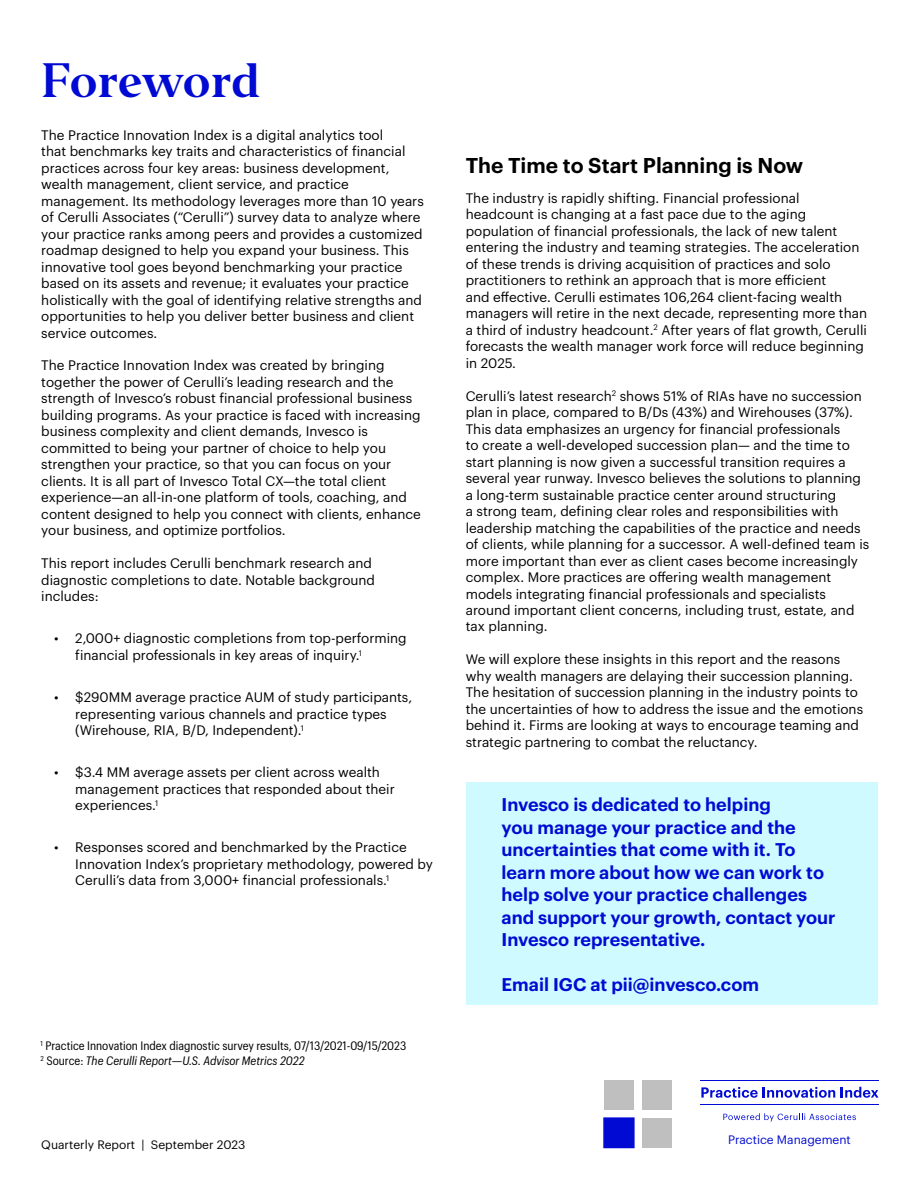
<style>
.page{position:relative;width:918px;height:1188px;background:#fff}
.page>*{position:absolute;margin:0;border:0;box-sizing:border-box;transform-origin:0 0}
.t1{font:45px "Invesco Editor";letter-spacing:-.02em;color:#000ad2}
.t2{font:600 21px "Graphik";color:#000}
.t3{font:600 18px/22.5px "Graphik";color:#000ad2}
.t4{font:13.5px/16.5px "Graphik";color:#000}
.t5{font:12px/14.4px "Graphik Compact";color:#000}
.t6{font:12px "Graphik";color:#000}
.t7{font:12px "Graphik";color:#000ad2}
.s1{font-style:italic}
</style>
<div class="page">
<div style="left:466px;top:782px;width:412px;height:223px;background:#cffaff"></div>
<div style="left:604px;top:1080px;width:30px;height:30px;background:#c0bfbf"></div>
<div style="left:642px;top:1080px;width:30px;height:30px;background:#c0bfbf"></div>
<div style="left:642px;top:1118px;width:30px;height:29px;background:#c0bfbf"></div>
<div style="left:603px;top:1117px;width:32px;height:31px;background:#000ad2;border:2px solid #000ad2"></div>
<hr style="left:700px;top:1080px;width:179px;height:1px;background:#000ad2">
<hr style="left:700px;top:1104px;width:179px;height:1px;background:#000ad2">
<svg style="left:701px;top:1087px;width:134px;height:11px"></svg>
<svg style="left:841px;top:1087px;width:38px;height:11px"></svg>
<svg style="left:723px;top:1113px;width:133px;height:9px"></svg>
<h1 class="t1" style="left:41px;top:52px;width:221px">Foreword</h1>
<p class="t4" style="left:41px;top:125px;width:384px">The Practice Innovation Index is a digital analytics tool<br>that benchmarks key traits and characteristics of financial practices across four key areas: business development, wealth management, client service, and practice management. Its methodology leverages more than 10 years of Cerulli Associates (“Cerulli”) survey data to analyze where your practice ranks among peers and provides a customized roadmap designed to help you expand your business. This innovative tool goes beyond benchmarking your practice based on its assets and revenue; it evaluates your practice holistically with the goal of identifying relative strengths and opportunities to help you deliver better business and client service outcomes.</p>
<p class="t4" style="left:41px;top:356px;width:381px">The Practice Innovation Index was created by bringing together the power of Cerulli’s leading research and the strength of Invesco’s robust financial professional business building programs. As your practice is faced with increasing business complexity and client demands, Invesco is committed to being your partner of choice to help you strengthen your practice, so that you can focus on your clients. It is all part of Invesco Total CX—the total client experience—an all-in-one platform of tools, coaching, and content designed to help you connect with clients, enhance your business, and optimize portfolios.</p>
<p class="t4" style="left:41px;top:554px;width:335px">This report includes Cerulli benchmark research and diagnostic completions to date. Notable background includes:</p>
<p class="t4" style="left:75px;top:629px;width:333px;text-indent:-21px">• 2,000+ diagnostic completions from top-performing financial professionals in key areas of inquiry.<sup>1</sup></p>
<p class="t4" style="left:75px;top:688px;width:338px;text-indent:-21px">• $290MM average practice AUM of study participants, representing various channels and practice types (Wirehouse, RIA, B/D, Independent).<sup>1</sup></p>
<p class="t4" style="left:75px;top:763px;width:321px;text-indent:-21px">• $3.4 MM average assets per client across wealth management practices that responded about their experiences.<sup>1</sup></p>
<p class="t4" style="left:75px;top:838px;width:359px;text-indent:-21px">• Responses scored and benchmarked by the Practice<br>Innovation Index’s proprietary methodology, powered by<br>Cerulli’s data from 3,000+ financial professionals.<sup>1</sup></p>
<p class="t5" style="left:40px;top:1038px;width:367px"><sup>1</sup> Practice Innovation Index diagnostic survey results, 07/13/2021-09/15/2023<br><sup>2</sup> Source: <span class="s1">The Cerulli Report—U.S. Advisor Metrics 2022</span></p>
<h2 class="t2" style="left:466px;top:149px;width:339px">The Time to Start Planning is Now</h2>
<p class="t4" style="left:466px;top:188px;width:403px">The industry is rapidly shifting. Financial professional headcount is changing at a fast pace due to the aging population of financial professionals, the lack of new talent entering the industry and teaming strategies. The acceleration of these trends is driving acquisition of practices and solo practitioners to rethink an approach that is more efficient<br>and effective. Cerulli estimates 106,264 client-facing wealth managers will retire in the next decade, representing more than a third of industry headcount.<sup>2</sup> After years of flat growth, Cerulli forecasts the wealth manager work force will reduce beginning in 2025.</p>
<p class="t4" style="left:466px;top:386px;width:405px">Cerulli’s latest research<sup>2</sup> shows 51% of RIAs have no succession plan in place, compared to B/Ds (43%) and Wirehouses (37%).<br>This data emphasizes an urgency for financial professionals<br>to create a well-developed succession plan— and the time to start planning is now given a successful transition requires a several year runway. Invesco believes the solutions to planning a long-term sustainable practice center around structuring<br>a strong team, defining clear roles and responsibilities with leadership matching the capabilities of the practice and needs of clients, while planning for a successor. A well-defined team is more important than ever as client cases become increasingly complex. More practices are offering wealth management models integrating financial professionals and specialists around important client concerns, including trust, estate, and tax planning.</p>
<p class="t4" style="left:466px;top:650px;width:399px">We will explore these insights in this report and the reasons why wealth managers are delaying their succession planning.<br>The hesitation of succession planning in the industry points to the uncertainties of how to address the issue and the emotions behind it. Firms are looking at ways to encourage teaming and strategic partnering to combat the reluctancy.</p>
<h3 class="t3" style="left:502px;top:792px;width:335px">Invesco is dedicated to helping<br>you manage your practice and the uncertainties that come with it. To learn more about how we can work to help solve your practice challenges and support your growth, contact your Invesco representative.</h3>
<h3 class="t3" style="left:502px;top:972px;width:259px">Email IGC at pii@invesco.com</h3>
<p class="t6" style="left:41px;top:1135px;width:206px">Quarterly Report | September 2023</p>
<p class="t7" style="left:728px;top:1131px;width:124px">Practice Management</p>
</div>
